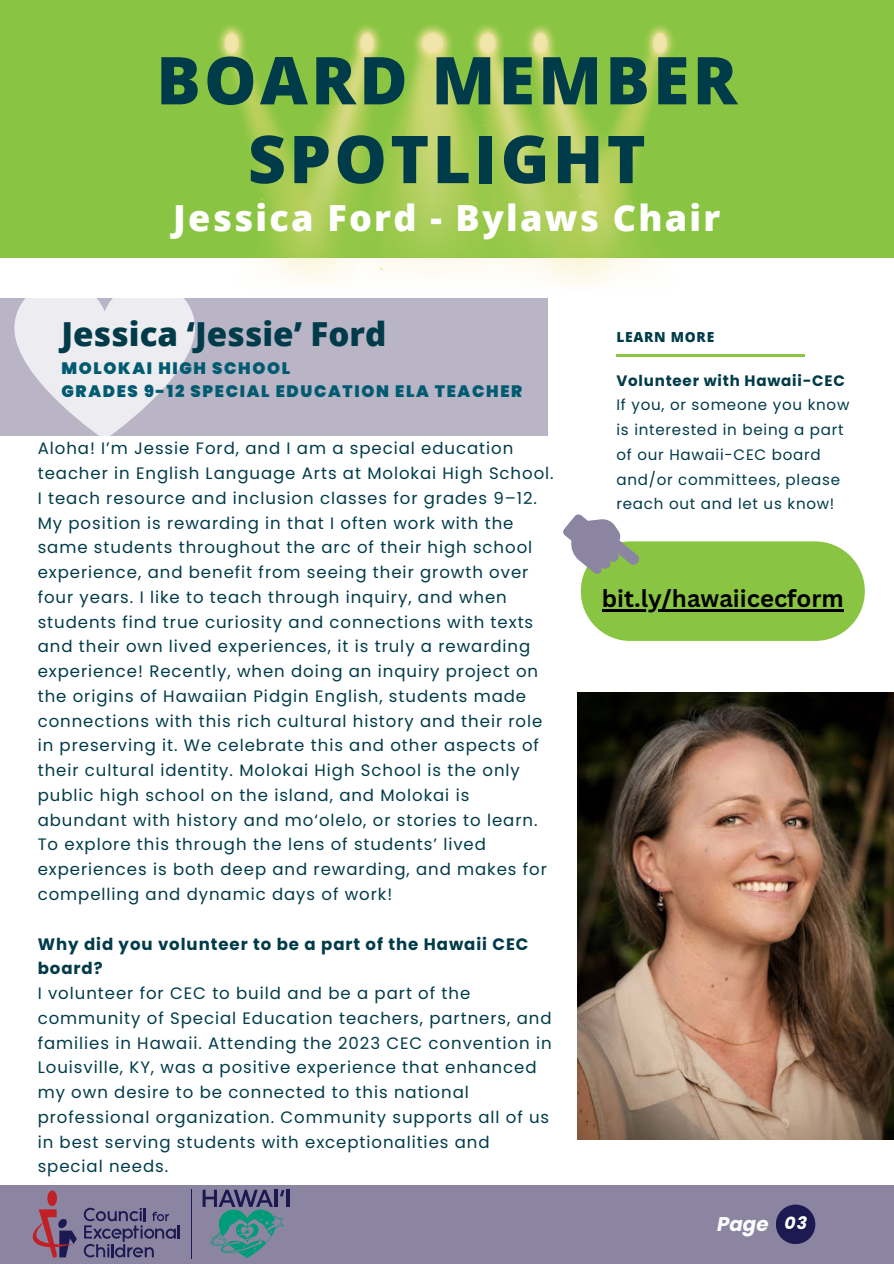
<style>
.page{position:relative;width:894px;height:1264px;background:#fff}
.page>*{position:absolute;margin:0;border:0;box-sizing:border-box;transform-origin:0 0}
.t1{font:800 66px/78.8px "Open Sans";letter-spacing:.05em;color:#003b49;text-align:center}
.t2{font:800 36px "Open Sans";letter-spacing:.06em;color:#fff}
.t3{font:800 33.15px "Open Sans";color:#003b49}
.t4{font:700 23.85px "Canva Sans";color:#000}
.t5{font:italic 700 19.8px "Poppins";color:#fdfdfd}
.t6{font:italic 700 17.25px "Poppins";color:#fff}
.t7{font:16.5px/24.8px "Poppins";letter-spacing:.055em;color:#003b49}
.t8{font:900 16.5px/22.5px "Poppins";letter-spacing:.1em;color:#005a70}
.t9{font:15.15px/24.8px "Poppins";letter-spacing:.05em;color:#003b49}
.t10{font:800 13.8px "Open Sans";letter-spacing:.05em;color:#003b49}
.s1{font-weight:700}
</style>
<div class="page">
<div style="left:0;top:0;width:893px;height:258px;background:#89c542"></div>
<div style="left:0;top:1185px;width:893px;height:78px;background:#8b85a1"></div>
<div style="left:775px;top:1204px;width:40px;height:39px;background:#1d1951;border-radius:50%"></div>
<img style="left:218px;top:25px;width:456px;height:261px">
<div style="left:47px;top:1190px;width:10px;height:16px;background:#c12026;border-radius:50%"></div>
<svg style="left:83px;top:1207px;width:97px;height:50px"></svg>
<svg style="left:33px;top:1209px;width:44px;height:48px"></svg>
<hr style="left:191px;top:1189px;width:1px;height:70px;background:#1b1852">
<hr style="left:286px;top:1189px;width:3px;height:17px;background:#1b1852">
<svg style="left:202px;top:1189px;width:82px;height:69px"></svg>
<img style="left:577px;top:692px;width:316px;height:447px">
<hr style="left:616px;top:354px;width:188px;height:3px;background:#89c542">
<div style="left:0;top:298px;width:547px;height:137px;background:#b9b5c6"></div>
<div style="left:580px;top:541px;width:284px;height:100px;background:#89c542;border-radius:50px"></div>
<svg style="left:563px;top:514px;width:79px;height:77px"></svg>
<svg style="left:14px;top:298px;width:181px;height:138px"></svg>
<hr style="left:601px;top:609px;width:242px;height:2px;background:#000">
<h2 class="t1" style="left:156px;top:39px;width:582px">BOARD MEMBER<br>SPOTLIGHT</h2>
<p class="t2" style="left:173px;top:193px;width:548px">Jessica Ford - Bylaws Chair</p>
<h6 class="t3" style="left:61px;top:310px;width:326px">Jessica ‘Jessie’ Ford</h6>
<h6 class="t10" style="left:616px;top:327px;width:99px">LEARN MORE</h6>
<p class="t8" style="left:61px;top:357px;width:462px">MOLOKAI HIGH SCHOOL<br>GRADES 9-12 SPECIAL EDUCATION ELA TEACHER</p>
<h6 class="t9" style="left:616px;top:368px;width:234px"><span class="s1">Volunteer with Hawaii-CEC<br></span>If you, or someone you know is interested in being a part of our Hawaii-CEC board and/or committees, please reach out and let us know!</h6>
<h3 class="t7" style="left:38px;top:436px;width:517px">Aloha! I’m Jessie Ford, and I am a special education teacher in English Language Arts at Molokai High School.<br>I teach resource and inclusion classes for grades 9–12.<br>My position is rewarding in that I often work with the same students throughout the arc of their high school experience, and benefit from seeing their growth over four years. I like to teach through inquiry, and when students find true curiosity and connections with texts and their own lived experiences, it is truly a rewarding experience! Recently, when doing an inquiry project on the origins of Hawaiian Pidgin English, students made connections with this rich cultural history and their role in preserving it. We celebrate this and other aspects of their cultural identity. Molokai High School is the only public high school on the island, and Molokai is abundant with history and mo‘olelo, or stories to learn.<br>To explore this through the lens of students’ lived experiences is both deep and rewarding, and makes for compelling and dynamic days of work!</h3>
<p class="t7" style="left:38px;top:931px;width:515px"><span class="s1">Why did you volunteer to be a part of the Hawaii CEC board?<br></span>I volunteer for CEC to build and be a part of the community of Special Education teachers, partners, and families in Hawaii. Attending the 2023 CEC convention in Louisville, KY, was a positive experience that enhanced my own desire to be connected to this national professional organization. Community supports all of us in best serving students with exceptionalities and special needs.</p>
<p class="t4" style="left:601px;top:581px;width:243px">bit.ly/hawaiicecform</p>
<h5 class="t5" style="left:717px;top:1210px;width:53px">Page</h5>
<h2 class="t6" style="left:784px;top:1211px;width:24px">03</h2>
</div>
